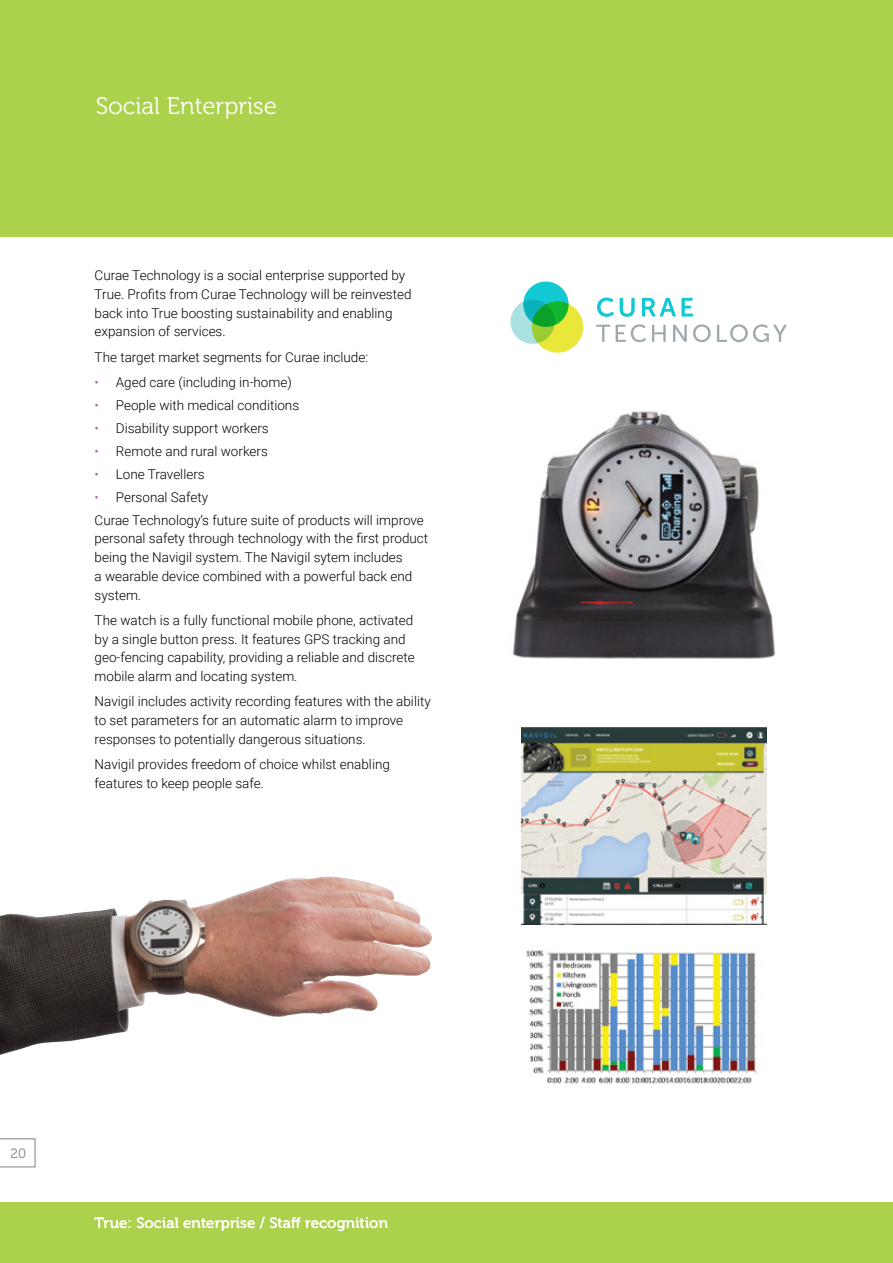
<style>
.page{position:relative;width:893px;height:1263px;background:#fff}
.page>*{position:absolute;margin:0;border:0;box-sizing:border-box;transform-origin:0 0}
.t1{font:24px "Museo 300";color:#fff}
.t2{font:15px "Museo 500";letter-spacing:.01em;color:#fff}
.t3{font:300 13.5px/18.8px "Roboto";color:#000}
.t4{font:13.5px "Museo 300";color:#808285}
.s1{color:#a263a9}
</style>
<div class="page">
<div style="left:0;top:1203px;width:893px;height:60px;background:#acd14c"></div>
<div style="left:0;top:0;width:893px;height:236px;background:#acd14c"></div>
<img style="left:521px;top:727px;width:245px;height:198px">
<img style="left:526px;top:950px;width:231px;height:134px">
<img style="left:512px;top:411px;width:264px;height:248px">
<img style="left:0;top:876px;width:432px;height:179px">
<svg style="left:597px;top:297px;width:17px;height:20px"></svg>
<svg style="left:620px;top:298px;width:15px;height:19px"></svg>
<svg style="left:642px;top:298px;width:51px;height:18px"></svg>
<svg style="left:596px;top:325px;width:14px;height:17px"></svg>
<svg style="left:616px;top:324px;width:30px;height:18px"></svg>
<svg style="left:652px;top:325px;width:14px;height:17px"></svg>
<svg style="left:673px;top:325px;width:14px;height:17px"></svg>
<svg style="left:693px;top:324px;width:18px;height:18px"></svg>
<svg style="left:717px;top:324px;width:70px;height:18px"></svg>
<div style="left:532px;top:301px;width:51px;height:52px;background:#eae73b;border-radius:50%"></div>
<svg style="left:523px;top:281px;width:46px;height:46px"></svg>
<svg style="left:510px;top:299px;width:45px;height:45px;background:#69c693"></svg>
<svg style="left:0;top:1138px;width:35px;height:29px"></svg>
<h1 class="t1" style="left:96px;top:92px;width:183px">Social Enterprise</h1>
<p class="t3" style="left:95px;top:265px;width:319px">Curae Technology is a social enterprise supported by True. Profits from Curae Technology will be reinvested back into True boosting sustainability and enabling expansion of services.</p>
<p class="t3" style="left:95px;top:347px;width:275px">The target market segments for Curae include:</p>
<p class="t3" style="left:95px;top:372px;width:199px"><span class="s1">•</span> Aged care (including in-home)</p>
<p class="t3" style="left:95px;top:395px;width:206px"><span class="s1">•</span> People with medical conditions</p>
<p class="t3" style="left:95px;top:418px;width:176px"><span class="s1">•</span> Disability support workers</p>
<p class="t3" style="left:95px;top:441px;width:175px"><span class="s1">•</span> Remote and rural workers</p>
<p class="t3" style="left:95px;top:464px;width:112px"><span class="s1">•</span> Lone Travellers</p>
<p class="t3" style="left:95px;top:485px;width:331px;line-height:23px"><span class="s1">•</span> Personal Safety<br>Curae Technology’s future suite of products will improve</p>
<p class="t3" style="left:95px;top:529px;width:335px">personal safety through technology with the first product being the Navigil system. The Navigil sytem includes<br>a wearable device combined with a powerful back end system.</p>
<p class="t3" style="left:95px;top:610px;width:322px">The watch is a fully functional mobile phone, activated by a single button press. It features GPS tracking and geo-fencing capability, providing a reliable and discrete mobile alarm and locating system.</p>
<p class="t3" style="left:95px;top:691px;width:338px">Navigil includes activity recording features with the ability to set parameters for an automatic alarm to improve responses to potentially dangerous situations.</p>
<p class="t3" style="left:95px;top:754px;width:297px">Navigil provides freedom of choice whilst enabling features to keep people safe.</p>
<p class="t4" style="left:10px;top:1146px;width:17px">20</p>
<p class="t2" style="left:95px;top:1214px;width:295px">True: Social enterprise / Staff recognition</p>
<p class="t2" style="left:291px;top:1214px;width:11px">f</p>
</div>
